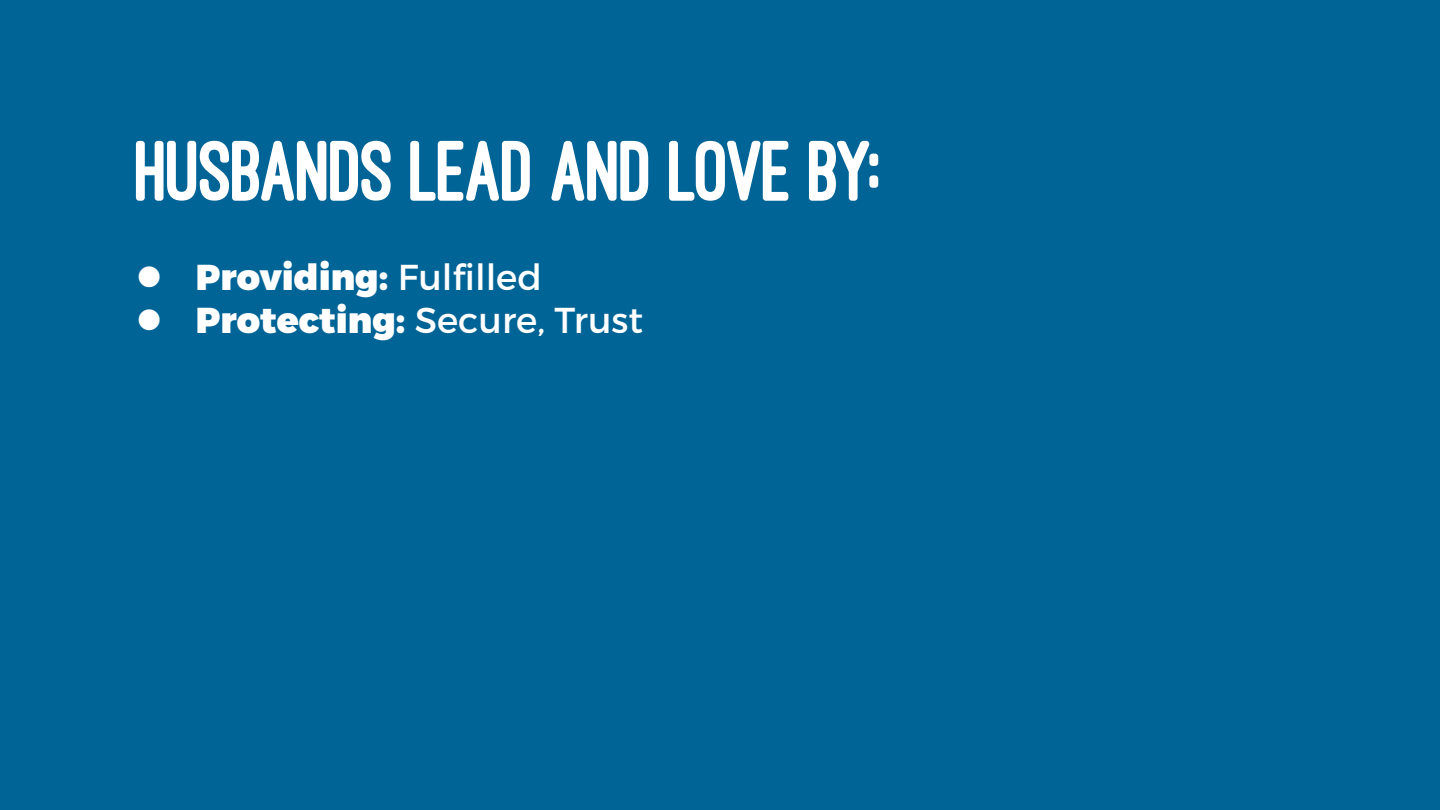
<style>
.page{position:relative;width:1440px;height:810px;background:#006496}
.page>*{position:absolute;margin:0;border:0;box-sizing:border-box;transform-origin:0 0}
.t1{font:800 88.72px "Ostrich Sans";letter-spacing:-.04em;color:#fff}
.t2{font:36px "Montserrat";color:#fff}
.t3{font:900 36px "Montserrat";color:#fff}
.s1{font-weight:400}
.s2{font-weight:900}
</style>
<div class="page">
<h1 class="t1" style="left:136px;top:124px;width:750px">HUSBANDS LEAD AND LOVE BY:</h1>
<p class="t3" style="left:136px;top:254px;width:408px">● Providing: <span class="s1">Fulfilled</span></p>
<p class="t2" style="left:136px;top:298px;width:509px">● <span class="s2">Protecting:</span> Secure, Trust</p>
</div>
